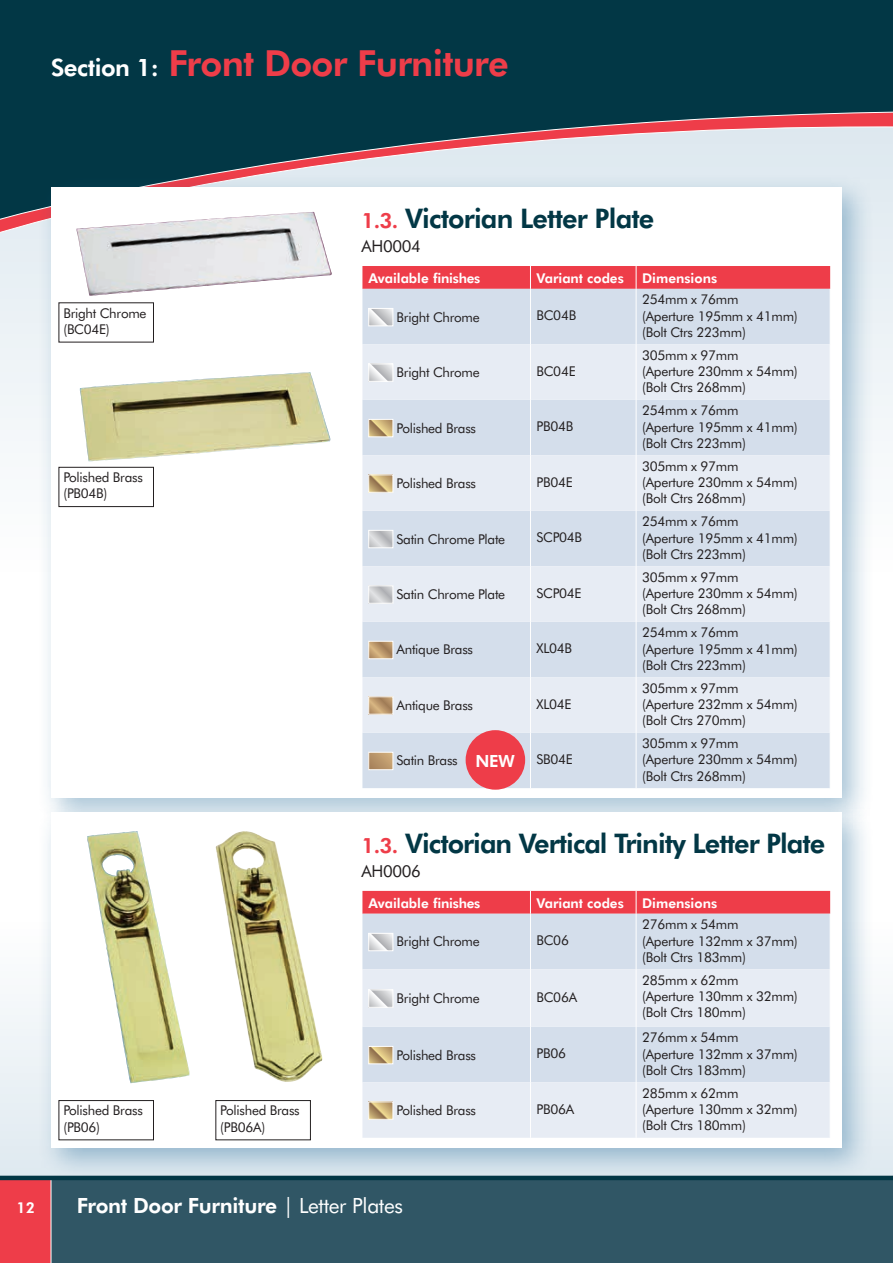
<style>
.page{position:relative;width:893px;height:1263px;background:#fff}
.page>*{position:absolute;margin:0;border:0;box-sizing:border-box;transform-origin:0 0}
.t1{font:800 36px "Futura BT";letter-spacing:-.02em;color:#ee3d49}
.t2{font:800 27px "Futura BT";letter-spacing:-.035em;color:#023745}
.t3{font:800 21px "Futura BT";letter-spacing:-.015em;color:#fff}
.t4{font:800 16.8px "Futura BT";color:#fff}
.t5{font:16.5px "Futura BT";letter-spacing:-.02em;color:#231f20}
.t6{font:800 15px "Futura BT";color:#fff}
.t7{font:13.5px/16.2px "Futura BT";letter-spacing:-.02em;color:#231f20}
.t8{font:800 13.5px "Futura BT";color:#fff}
.s1{font-size:24px;color:#fff}
.s2{font-size:21px;color:#ee3d49}
.s3{font-weight:400}
</style>
<div class="page">
<div style="left:0;top:0;width:893px;height:580px;background:#f2f6f9"></div>
<svg style="left:0;top:1001px;width:893px;height:175px;fill:#e9f0f5"></svg>
<div style="left:0;top:0;width:893px;height:108px;background:#023745"></div>
<svg style="left:0;top:108px;width:893px;height:130px;background:#6b7782"></svg>
<div style="left:0;top:1178px;width:893px;height:85px;background:#305665"></div>
<div style="left:0;top:1178px;width:51px;height:85px;background:#ee3d49"></div>
<hr style="left:51px;top:1178px;width:1px;height:85px;background:#fff">
<hr style="left:0;top:1176px;width:893px;height:4px;background:#023745">
<div style="left:37px;top:173px;width:838px;height:658px;background:#1d6696;opacity:.4"></div>
<div style="left:51px;top:188px;width:791px;height:610px;background:#fff"></div>
<div style="left:37px;top:797px;width:838px;height:384px;background:#1d6696;opacity:.4"></div>
<div style="left:51px;top:812px;width:791px;height:336px;background:#fff"></div>
<div style="left:362px;top:289px;width:468px;height:499px;background:#d4deeb"></div>
<svg style="left:362px;top:344px;width:468px;height:389px;background:#dfe6f0"></svg>
<div style="left:362px;top:266px;width:468px;height:23px;background:#ee3d49"></div>
<hr style="left:530px;top:289px;width:1px;height:55px;background:#fff">
<hr style="left:636px;top:289px;width:1px;height:55px;background:#fff">
<hr style="left:530px;top:344px;width:1px;height:56px;background:#fff">
<hr style="left:636px;top:344px;width:1px;height:56px;background:#fff">
<hr style="left:530px;top:400px;width:1px;height:55px;background:#fff">
<hr style="left:636px;top:400px;width:1px;height:55px;background:#fff">
<hr style="left:530px;top:455px;width:1px;height:56px;background:#fff">
<hr style="left:636px;top:455px;width:1px;height:56px;background:#fff">
<hr style="left:530px;top:511px;width:1px;height:55px;background:#fff">
<hr style="left:636px;top:511px;width:1px;height:55px;background:#fff">
<hr style="left:530px;top:566px;width:1px;height:56px;background:#fff">
<hr style="left:636px;top:566px;width:1px;height:56px;background:#fff">
<hr style="left:530px;top:622px;width:1px;height:55px;background:#fff">
<hr style="left:636px;top:622px;width:1px;height:55px;background:#fff">
<hr style="left:530px;top:677px;width:1px;height:56px;background:#fff">
<hr style="left:636px;top:677px;width:1px;height:56px;background:#fff">
<hr style="left:530px;top:733px;width:1px;height:55px;background:#fff">
<hr style="left:636px;top:733px;width:1px;height:55px;background:#fff">
<svg style="left:370px;top:310px;width:21px;height:14px"></svg>
<div style="left:368px;top:308px;width:25px;height:18px;border:1px solid #fff"></div>
<svg style="left:370px;top:366px;width:21px;height:14px"></svg>
<div style="left:368px;top:364px;width:25px;height:18px;border:1px solid #fff"></div>
<svg style="left:370px;top:421px;width:21px;height:14px"></svg>
<div style="left:368px;top:419px;width:25px;height:18px;border:1px solid #fff"></div>
<svg style="left:370px;top:477px;width:21px;height:13px"></svg>
<div style="left:368px;top:475px;width:25px;height:17px;border:1px solid #fff"></div>
<svg style="left:370px;top:532px;width:21px;height:14px"></svg>
<div style="left:368px;top:530px;width:25px;height:18px;border:1px solid #fff"></div>
<svg style="left:370px;top:588px;width:21px;height:13px"></svg>
<div style="left:368px;top:586px;width:25px;height:17px;border:1px solid #fff"></div>
<svg style="left:370px;top:643px;width:21px;height:14px"></svg>
<div style="left:368px;top:641px;width:25px;height:18px;border:1px solid #fff"></div>
<svg style="left:370px;top:698px;width:21px;height:14px"></svg>
<div style="left:368px;top:696px;width:25px;height:18px;border:1px solid #fff"></div>
<svg style="left:370px;top:754px;width:21px;height:14px"></svg>
<div style="left:368px;top:752px;width:25px;height:18px;border:1px solid #fff"></div>
<div style="left:362px;top:914px;width:468px;height:55px;background:#d4deeb"></div>
<svg style="left:362px;top:969px;width:468px;height:169px;background:#e1e7f1"></svg>
<div style="left:362px;top:891px;width:468px;height:23px;background:#ee3d49"></div>
<hr style="left:530px;top:914px;width:1px;height:55px;background:#fff">
<hr style="left:636px;top:914px;width:1px;height:55px;background:#fff">
<hr style="left:530px;top:969px;width:1px;height:58px;background:#fff">
<hr style="left:636px;top:969px;width:1px;height:58px;background:#fff">
<hr style="left:530px;top:1027px;width:1px;height:55px;background:#fff">
<hr style="left:636px;top:1027px;width:1px;height:55px;background:#fff">
<hr style="left:530px;top:1082px;width:1px;height:56px;background:#fff">
<hr style="left:636px;top:1082px;width:1px;height:56px;background:#fff">
<svg style="left:370px;top:935px;width:21px;height:14px"></svg>
<div style="left:368px;top:933px;width:25px;height:18px;border:1px solid #fff"></div>
<svg style="left:370px;top:992px;width:21px;height:13px"></svg>
<div style="left:368px;top:990px;width:25px;height:17px;border:1px solid #fff"></div>
<svg style="left:370px;top:1048px;width:21px;height:14px"></svg>
<div style="left:368px;top:1046px;width:25px;height:18px;border:1px solid #fff"></div>
<svg style="left:370px;top:1104px;width:21px;height:13px"></svg>
<div style="left:368px;top:1102px;width:25px;height:17px;border:1px solid #fff"></div>
<div style="left:59px;top:467px;width:95px;height:40px;border:1px solid #231f20"></div>
<div style="left:59px;top:1100px;width:95px;height:40px;border:1px solid #231f20"></div>
<div style="left:216px;top:1100px;width:95px;height:40px;border:1px solid #231f20"></div>
<img style="left:76px;top:212px;width:256px;height:84px">
<img style="left:80px;top:372px;width:251px;height:89px">
<img style="left:87px;top:831px;width:102px;height:252px">
<img style="left:215px;top:831px;width:108px;height:251px">
<div style="left:466px;top:730px;width:59px;height:60px;background:#ee3d49;border-radius:50%"></div>
<h1 class="t1" style="left:51px;top:41px;width:459px"><span class="s1">Section 1:</span> Front Door Furniture</h1>
<p class="t7" style="left:63px;top:305px;width:85px">Bright Chrome (BC04E)</p>
<p class="t7" style="left:63px;top:469px;width:81px">Polished Brass (PB04B)</p>
<p class="t7" style="left:63px;top:1102px;width:81px">Polished Brass (PB06)</p>
<p class="t7" style="left:220px;top:1102px;width:81px">Polished Brass (PB06A)</p>
<h2 class="t2" style="left:361px;top:202px;width:294px"><span class="s2">1.3.</span> Victorian Letter Plate</h2>
<p class="t5" style="left:361px;top:236px;width:61px">AH0004</p>
<p class="t8" style="left:368px;top:270px;width:114px">Available finishes</p>
<p class="t8" style="left:536px;top:270px;width:89px">Variant codes</p>
<p class="t8" style="left:642px;top:270px;width:77px">Dimensions</p>
<p class="t7" style="left:397px;top:309px;width:85px">Bright Chrome</p>
<p class="t7" style="left:536px;top:307px;width:41px">BC04B</p>
<p class="t7" style="left:642px;top:291px;width:157px">254mm x 76mm<br>(Aperture 195mm x 41mm) (Bolt Ctrs 223mm)</p>
<p class="t7" style="left:397px;top:364px;width:85px">Bright Chrome</p>
<p class="t7" style="left:536px;top:363px;width:41px">BC04E</p>
<p class="t7" style="left:397px;top:419px;width:81px">Polished Brass</p>
<p class="t7" style="left:536px;top:418px;width:38px">PB04B</p>
<p class="t7" style="left:397px;top:475px;width:81px">Polished Brass</p>
<p class="t7" style="left:536px;top:474px;width:38px">PB04E</p>
<p class="t7" style="left:397px;top:530px;width:110px">Satin Chrome Plate</p>
<p class="t7" style="left:536px;top:529px;width:47px">SCP04B</p>
<p class="t7" style="left:397px;top:586px;width:110px">Satin Chrome Plate</p>
<p class="t7" style="left:536px;top:585px;width:47px">SCP04E</p>
<p class="t7" style="left:397px;top:641px;width:78px">Antique Brass</p>
<p class="t7" style="left:536px;top:640px;width:37px">XL04B</p>
<p class="t7" style="left:397px;top:697px;width:78px">Antique Brass</p>
<p class="t7" style="left:536px;top:696px;width:37px">XL04E</p>
<p class="t7" style="left:397px;top:752px;width:63px">Satin Brass</p>
<p class="t7" style="left:536px;top:751px;width:38px">SB04E</p>
<p class="t4" style="left:476px;top:750px;width:41px">NEW</p>
<p class="t7" style="left:642px;top:347px;width:157px">305mm x 97mm<br>(Aperture 230mm x 54mm) (Bolt Ctrs 268mm)</p>
<p class="t7" style="left:642px;top:402px;width:157px">254mm x 76mm<br>(Aperture 195mm x 41mm) (Bolt Ctrs 223mm)</p>
<p class="t7" style="left:642px;top:458px;width:157px">305mm x 97mm<br>(Aperture 230mm x 54mm) (Bolt Ctrs 268mm)</p>
<p class="t7" style="left:642px;top:513px;width:157px">254mm x 76mm<br>(Aperture 195mm x 41mm) (Bolt Ctrs 223mm)</p>
<p class="t7" style="left:642px;top:569px;width:157px">305mm x 97mm<br>(Aperture 230mm x 54mm) (Bolt Ctrs 268mm)</p>
<p class="t7" style="left:642px;top:624px;width:157px">254mm x 76mm<br>(Aperture 195mm x 41mm) (Bolt Ctrs 223mm)</p>
<p class="t7" style="left:642px;top:680px;width:157px">305mm x 97mm<br>(Aperture 232mm x 54mm) (Bolt Ctrs 270mm)</p>
<p class="t7" style="left:642px;top:735px;width:157px">305mm x 97mm<br>(Aperture 230mm x 54mm) (Bolt Ctrs 268mm)</p>
<h2 class="t2" style="left:361px;top:827px;width:465px"><span class="s2">1.3.</span> Victorian Vertical Trinity Letter Plate</h2>
<p class="t5" style="left:361px;top:861px;width:61px">AH0006</p>
<p class="t8" style="left:368px;top:895px;width:114px">Available finishes</p>
<p class="t8" style="left:536px;top:895px;width:89px">Variant codes</p>
<p class="t8" style="left:642px;top:895px;width:77px">Dimensions</p>
<p class="t7" style="left:397px;top:933px;width:85px">Bright Chrome</p>
<p class="t7" style="left:536px;top:932px;width:34px">BC06</p>
<p class="t7" style="left:642px;top:916px;width:157px">276mm x 54mm<br>(Aperture 132mm x 37mm) (Bolt Ctrs 183mm)</p>
<p class="t7" style="left:397px;top:990px;width:85px">Bright Chrome</p>
<p class="t7" style="left:536px;top:989px;width:42px">BC06A</p>
<p class="t7" style="left:397px;top:1046px;width:81px">Polished Brass</p>
<p class="t7" style="left:536px;top:1045px;width:31px">PB06</p>
<p class="t7" style="left:397px;top:1102px;width:81px">Polished Brass</p>
<p class="t7" style="left:536px;top:1101px;width:39px">PB06A</p>
<p class="t7" style="left:642px;top:972px;width:157px">285mm x 62mm<br>(Aperture 130mm x 32mm) (Bolt Ctrs 180mm)</p>
<p class="t7" style="left:642px;top:1029px;width:157px">276mm x 54mm<br>(Aperture 132mm x 37mm) (Bolt Ctrs 183mm)</p>
<p class="t7" style="left:642px;top:1085px;width:157px">285mm x 62mm<br>(Aperture 130mm x 32mm) (Bolt Ctrs 180mm)</p>
<p class="t6" style="left:17px;top:1199px;width:20px">12</p>
<h3 class="t3" style="left:77px;top:1193px;width:328px">Front Door Furniture <span class="s3">| Letter Plates</span></h3>
</div>
